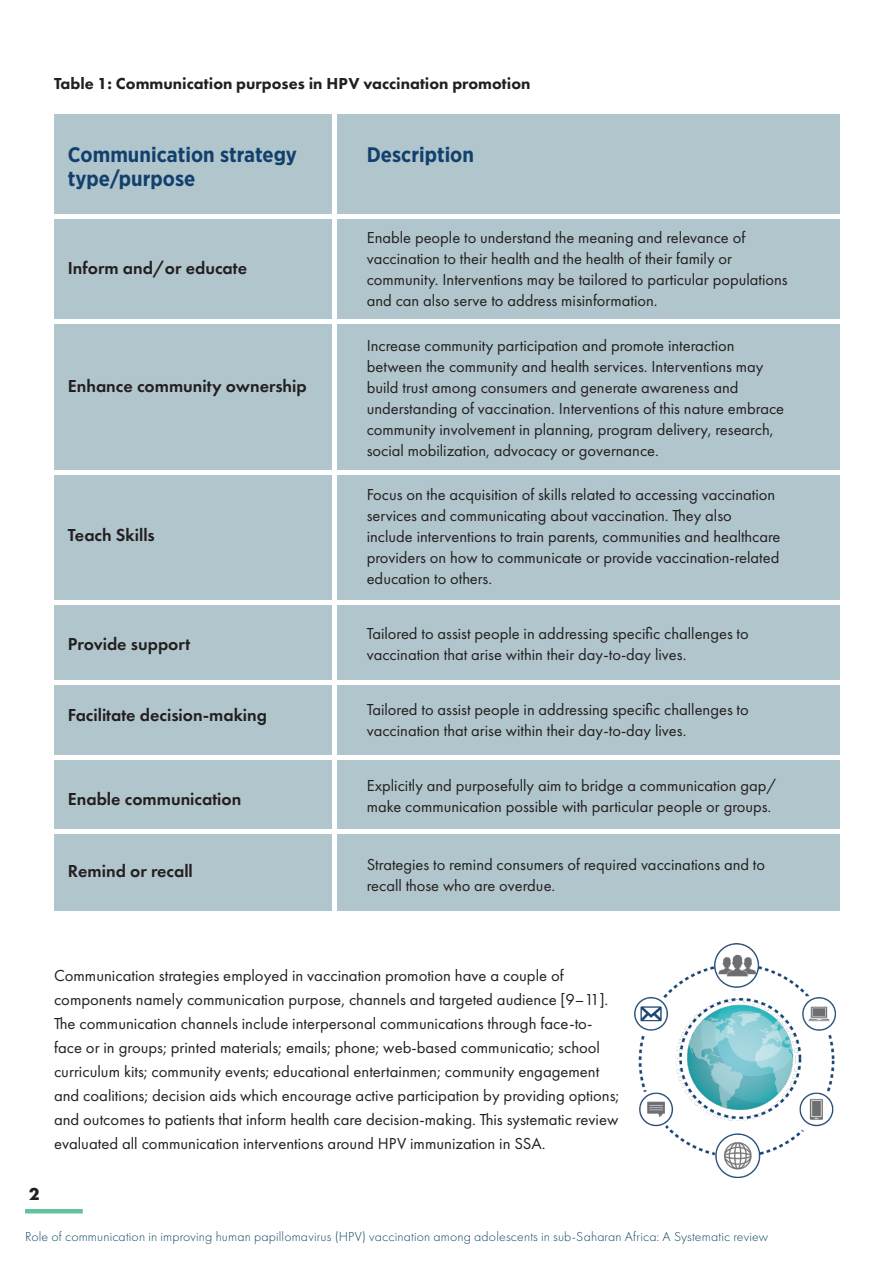
<style>
.page{position:relative;width:893px;height:1263px;background:#fff}
.page>*{position:absolute;margin:0;border:0;box-sizing:border-box;transform-origin:0 0}
.Paragraph_Style_1{font:700 21px "Gotham Pro Narrow";color:#12406d}
.Source_style{font:600 18px "Futura PT";color:#231f20}
.t1{font:700 18px "Futura PT";color:#231f20}
.Source_style-2{font:16.5px/21px "Futura PT";color:#231f20}
.t2{font:800 16.5px "Futura PT";color:#231f20}
.t3{font:300 13.5px "Futura PT";letter-spacing:.01em;color:#0d4961}
</style>
<div class="page">
<div style="left:54px;top:115px;width:785px;height:796px;background:#b1c5cc"></div>
<hr style="left:332px;top:104px;width:4px;height:813px;background:#fff">
<div style="left:34px;top:214px;width:826px;height:5px;background:#fff"></div>
<hr style="left:33px;top:320px;width:826px;height:4px;background:#fff">
<hr style="left:33px;top:470px;width:826px;height:4px;background:#fff">
<hr style="left:33px;top:600px;width:826px;height:4px;background:#fff">
<hr style="left:26px;top:681px;width:826px;height:4px;background:#fff">
<hr style="left:33px;top:756px;width:826px;height:4px;background:#fff">
<hr style="left:41px;top:830px;width:827px;height:4px;background:#fff">
<img style="left:634px;top:944px;width:201px;height:234px">
<hr style="left:25px;top:1209px;width:58px;height:4px;background:#61c29c">
<p class="t2" style="left:54px;top:73px;width:478px">Table 1: Communication purposes in HPV vaccination promotion</p>
<p class="Paragraph_Style_1" style="left:68px;top:142px;width:231px">Communication strategy</p>
<p class="Paragraph_Style_1" style="left:68px;top:166px;width:129px">type/purpose</p>
<p class="Source_style" style="left:68px;top:257px;width:181px">Inform and/or educate</p>
<p class="Source_style" style="left:68px;top:374px;width:240px">Enhance community ownership</p>
<p class="Source_style" style="left:68px;top:523px;width:89px">Teach Skills</p>
<p class="Paragraph_Style_1" style="left:367px;top:142px;width:109px">Description</p>
<p class="Source_style-2" style="left:367px;top:227px;width:422px">Enable people to understand the meaning and relevance of vaccination to their health and the health of their family or community. Interventions may be tailored to particular populations and can also serve to address misinformation.</p>
<p class="Source_style-2" style="left:367px;top:335px;width:419px">Increase community participation and promote interaction between the community and health services. Interventions may build trust among consumers and generate awareness and understanding of vaccination. Interventions of this nature embrace community involvement in planning, program delivery, research, social mobilization, advocacy or governance.</p>
<p class="Source_style-2" style="left:367px;top:484px;width:415px">Focus on the acquisition of skills related to accessing vaccination services and communicating about vaccination. They also include interventions to train parents, communities and healthcare providers on how to communicate or provide vaccination-related education to others.</p>
<p class="Source_style" style="left:68px;top:633px;width:124px">Provide support</p>
<p class="Source_style-2" style="left:367px;top:623px;width:384px">Tailored to assist people in addressing specific challenges to vaccination that arise within their day-to-day lives.</p>
<p class="Source_style" style="left:68px;top:704px;width:201px">Facilitate decision-making</p>
<p class="Source_style-2" style="left:367px;top:699px;width:384px">Tailored to assist people in addressing specific challenges to vaccination that arise within their day-to-day lives.</p>
<p class="Source_style" style="left:68px;top:788px;width:175px">Enable communication</p>
<p class="Source_style-2" style="left:367px;top:775px;width:411px">Explicitly and purposefully aim to bridge a communication gap/ make communication possible with particular people or groups.</p>
<p class="Source_style" style="left:68px;top:860px;width:127px">Remind or recall</p>
<p class="Source_style-2" style="left:367px;top:853px;width:400px">Strategies to remind consumers of required vaccinations and to recall those who are overdue.</p>
<p class="Source_style-2" style="left:54px;top:963px;width:567px;line-height:24px">Communication strategies employed in vaccination promotion have a couple of components namely communication purpose, channels and targeted audience [9–11].<br>The communication channels include interpersonal communications through face-to&shy;face or in groups; printed materials; emails; phone; web-based communicatio; school curriculum kits; community events; educational entertainmen; community engagement and coalitions; decision aids which encourage active participation by providing options; and outcomes to patients that inform health care decision-making. This systematic review evaluated all communication interventions around HPV immunization in SSA.</p>
<p class="t1" style="left:29px;top:1183px;width:12px">2</p>
<p class="t3" style="left:25px;top:1228px;width:745px">Role of communication in improving human papillomavirus (HPV) vaccination among adolescents in sub-Saharan Africa: A Systematic review</p>
</div>
